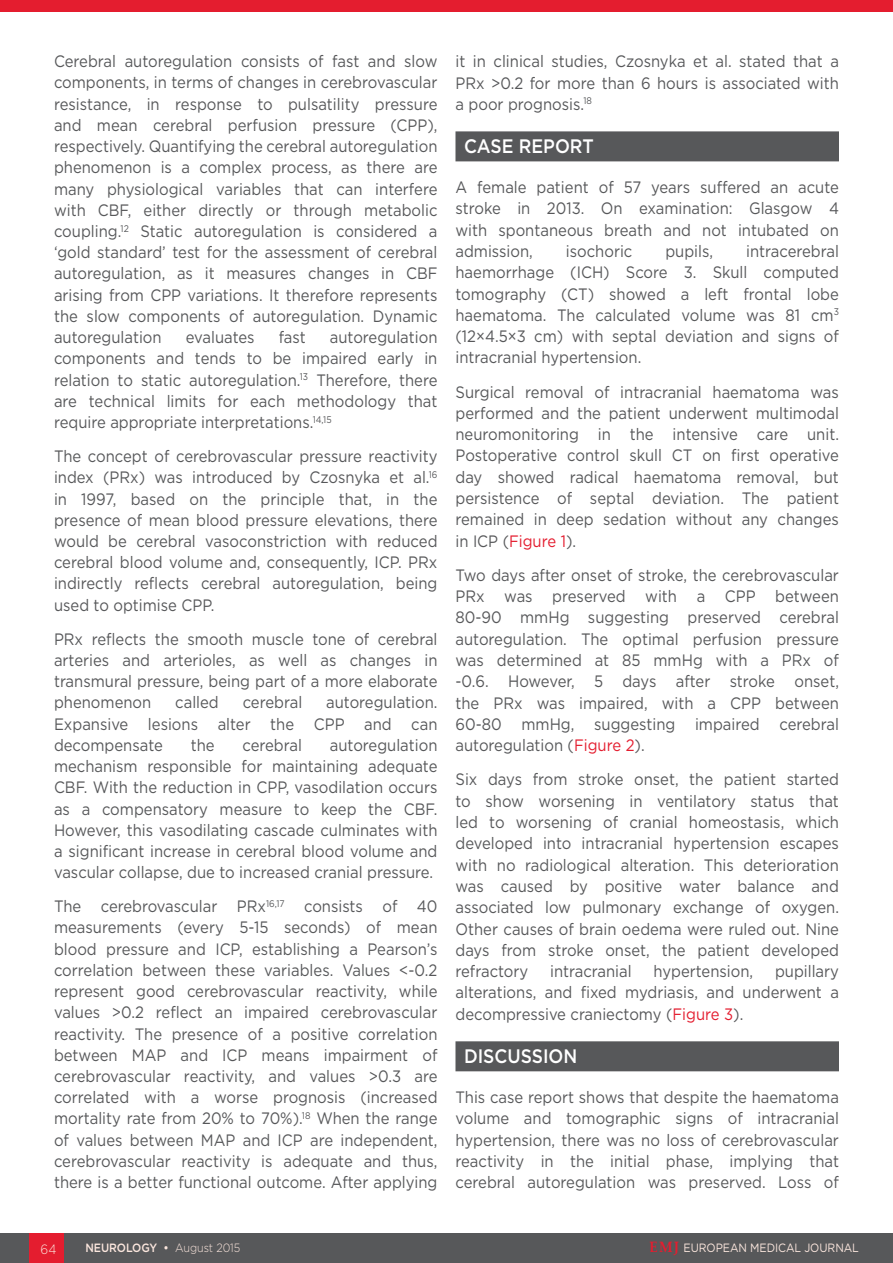
<style>
.page{position:relative;width:893px;height:1263px;background:#fff}
.page>*{position:absolute;margin:0;border:0;box-sizing:border-box;transform-origin:0 0}
._8__Heading_1{font:500 19.5px "Gotham";color:#fff;scale:.9 1}
._11__Main_text{font:16.5px/21.3px "Gotham";color:#57585a;text-align:justify;scale:.9 1}
.t1{font:300 13.5px "Gotham";color:#fce7de;scale:.9 1}
.t2{font:12px "Gotham";letter-spacing:-.005em;color:#fce7de;scale:.9 1}
.t3{font:500 12px "Gotham";letter-spacing:-.005em;color:#fce7de;scale:.9 1}
.s1{color:#e41d2f}
.s2{font-weight:300}
.s3{font-family:"Palatino Linotype";font-weight:700;font-size:15px;color:#e41d2f}
</style>
<div class="page">
<div style="left:0;top:1233px;width:893px;height:30px;background:#57585a"></div>
<div style="left:30px;top:1233px;width:34px;height:30px;background:#e41d2f"></div>
<div style="left:455px;top:131px;width:384px;height:30px;background:#57585a"></div>
<div style="left:455px;top:1041px;width:384px;height:30px;background:#57585a"></div>
<div style="left:0;top:0;width:893px;height:11px;background:#e41d2f"></div>
<p class="_11__Main_text" style="left:54px;top:50px;width:428px">Cerebral autoregulation consists of fast and slow components, in terms of changes in cerebrovascular resistance, in response to pulsatility pressure and mean cerebral perfusion pressure (CPP), respectively. Quantifying the cerebral autoregulation phenomenon is a complex process, as there are many physiological variables that can interfere with CBF, either directly or through metabolic coupling.<sup>12</sup> Static autoregulation is considered a ‘gold standard’ test for the assessment of cerebral autoregulation, as it measures changes in CBF arising from CPP variations. It therefore represents the slow components of autoregulation. Dynamic autoregulation</p>
<p class="_11__Main_text" style="left:186px;top:326px;width:78px">evaluates</p>
<p class="_11__Main_text" style="left:279px;top:326px;width:32px">fast</p>
<p class="_11__Main_text" style="left:54px;top:326px;width:428px;text-indent:276px">autoregulation components and tends to be impaired early in relation to static autoregulation.<sup>13</sup> Therefore, there are technical limits for each methodology that require appropriate interpretations.<sup>14,15</sup></p>
<p class="_11__Main_text" style="left:54px;top:445px;width:428px">The concept of cerebrovascular pressure reactivity index (PRx) was introduced by Czosnyka et al.<sup>16 </sup>in 1997, based on the principle that, in the presence of mean blood pressure elevations, there would be cerebral vasoconstriction with reduced cerebral blood volume and, consequently, ICP. PRx indirectly reflects cerebral autoregulation, being used to optimise CPP.</p>
<p class="_11__Main_text" style="left:54px;top:628px;width:428px">PRx reflects the smooth muscle tone of cerebral arteries and arterioles, as well as changes in transmural pressure, being part of a more elaborate phenomenon</p>
<p class="_11__Main_text" style="left:54px;top:691px;width:428px;text-indent:272px">autoregulation.<br>Expansive lesions alter the CPP and can decompensate</p>
<p class="_11__Main_text" style="left:175px;top:691px;width:50px">called</p>
<p class="_11__Main_text" style="left:243px;top:691px;width:68px">cerebral</p>
<p class="_11__Main_text" style="left:54px;top:734px;width:428px;text-indent:276px">autoregulation mechanism responsible for maintaining adequate CBF. With the reduction in CPP, vasodilation occurs as a compensatory measure to keep the CBF.<br>However, this vasodilating cascade culminates with a significant increase in cerebral blood volume and vascular collapse, due to increased cranial pressure.</p>
<p class="_11__Main_text" style="left:54px;top:895px;width:428px">The cerebrovascular PRx<sup>16,17</sup> consists of 40 measurements (every 5-15 seconds) of mean blood pressure and ICP, establishing a Pearson’s correlation between these variables. Values &lt;-0.2 represent good cerebrovascular reactivity, while values &gt;0.2 reflect an impaired cerebrovascular reactivity. The presence of a positive correlation between MAP and ICP means impairment of cerebrovascular reactivity, and values &gt;0.3 are correlated with a worse prognosis (increased mortality rate from 20% to 70%).<sup>18</sup> When the range of values between MAP and ICP are independent, cerebrovascular reactivity is adequate and thus, there is a better functional outcome. After applying</p>
<p class="_11__Main_text" style="left:191px;top:734px;width:28px">the</p>
<p class="_11__Main_text" style="left:242px;top:734px;width:68px">cerebral</p>
<p class="_11__Main_text" style="left:455px;top:50px;width:428px">it in clinical studies, Czosnyka et al. stated that a PRx &gt;0.2 for more than 6 hours is associated with a poor prognosis.<sup>18</sup></p>
<p class="_8__Heading_1" style="left:464px;top:133px;width:146px">CASE REPORT</p>
<p class="_11__Main_text" style="left:455px;top:176px;width:428px">A female patient of 57 years suffered an acute stroke in 2013. On examination: Glasgow 4 with spontaneous breath and not intubated on admission,</p>
<p class="_11__Main_text" style="left:455px;top:240px;width:428px;text-indent:291px">intracerebral haemorrhage (ICH) Score 3. Skull computed tomography (CT) showed a left frontal lobe haematoma. The calculated volume was 81 cm<sup>3 </sup>(12×4.5×3 cm) with septal deviation and signs of intracranial hypertension.</p>
<p class="_11__Main_text" style="left:455px;top:381px;width:428px">Surgical removal of intracranial haematoma was performed and the patient underwent multimodal neuromonitoring in the intensive care unit.<br>Postoperative control skull CT on first operative day showed radical haematoma removal, but persistence of septal deviation. The patient remained in deep sedation without any changes in ICP (<span class="s1">Figure 1</span>).</p>
<p class="_11__Main_text" style="left:455px;top:564px;width:428px">Two days after onset of stroke, the cerebrovascular PRx was preserved with a CPP between 80-90 mmHg suggesting preserved cerebral autoregulation. The optimal perfusion pressure was determined at 85 mmHg with a PRx of -0.6. However, 5 days after stroke onset, the PRx was impaired, with a CPP between 60-80 mmHg, suggesting impaired cerebral autoregulation (<span class="s1">Figure 2</span>).</p>
<p class="_11__Main_text" style="left:455px;top:768px;width:428px">Six days from stroke onset, the patient started to show worsening in ventilatory status that led to worsening of cranial homeostasis, which developed into intracranial hypertension escapes with no radiological alteration. This deterioration was caused by positive water balance and associated low pulmonary exchange of oxygen.<br>Other causes of brain oedema were ruled out. Nine days from stroke onset, the patient developed refractory</p>
<p class="_11__Main_text" style="left:566px;top:240px;width:75px">isochoric</p>
<p class="_11__Main_text" style="left:665px;top:240px;width:55px">pupils,</p>
<p class="_11__Main_text" style="left:455px;top:960px;width:428px;text-indent:319px">pupillary alterations, and fixed mydriasis, and underwent a decompressive craniectomy (<span class="s1">Figure 3</span>).</p>
<p class="_8__Heading_1" style="left:464px;top:1043px;width:127px">DISCUSSION</p>
<p class="_11__Main_text" style="left:455px;top:1086px;width:428px">This case report shows that despite the haematoma volume and tomographic signs of intracranial hypertension, there was no loss of cerebrovascular reactivity in the initial phase, implying that cerebral autoregulation was preserved. Loss of</p>
<p class="_11__Main_text" style="left:550px;top:960px;width:92px">intracranial</p>
<p class="_11__Main_text" style="left:653px;top:960px;width:112px">hypertension,</p>
<p class="t1" style="left:41px;top:1240px;width:19px">64</p>
<p class="t3" style="left:85px;top:1240px;width:174px">NEUROLOGY • <span class="s2">August 2015</span></p>
<p class="t2" style="left:650px;top:1240px;width:234px"><span class="s3">EMJ</span> EUROPEAN MEDICAL JOURNAL</p>
</div>
